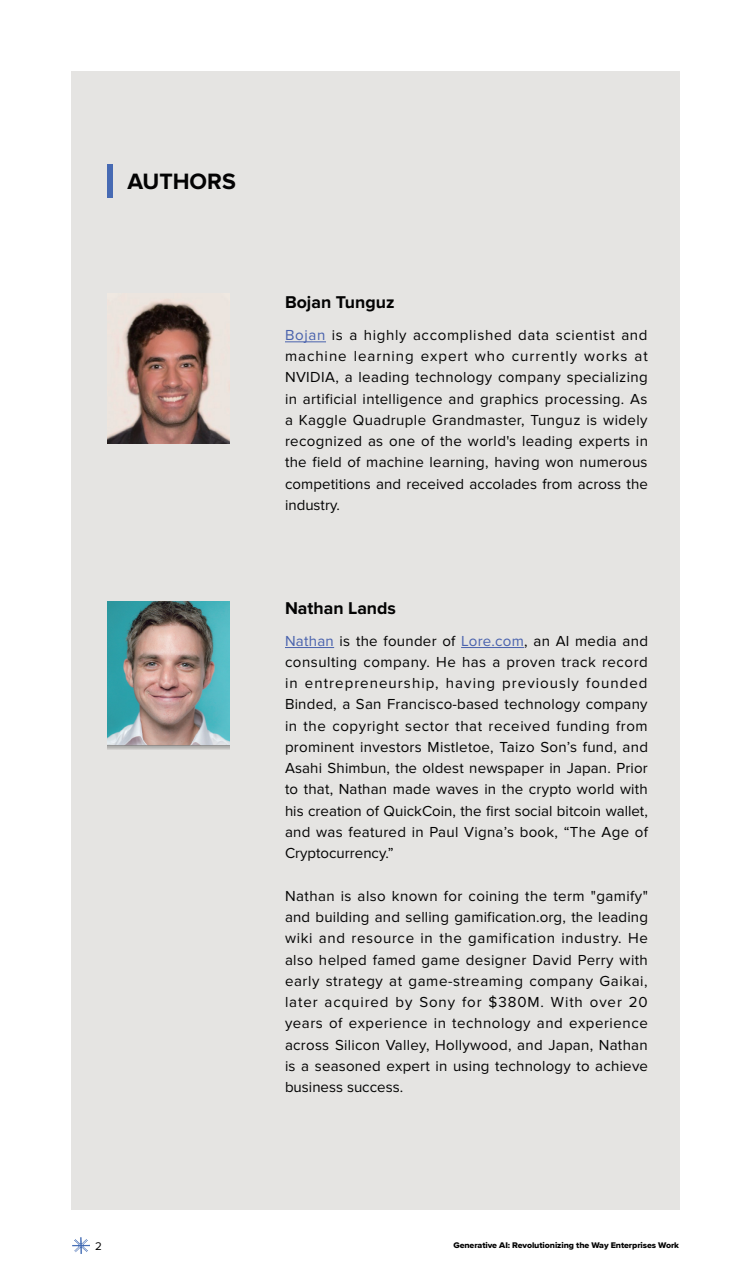
<style>
.page{position:relative;width:750px;height:1281px;background:#fff}
.page>*{position:absolute;margin:0;border:0;box-sizing:border-box;transform-origin:0 0}
.t1{font:700 23px "Proxima Nova";color:#030303}
.t2{font:700 17.75px "Proxima Nova";color:#030303}
.t3{font:15px/21.2px "Proxima Nova";letter-spacing:.025em;color:#030303}
.t4{font:15px/21.2px "Proxima Nova";letter-spacing:.045em;color:#030303;text-align:right}
.t5{font:15px "Proxima Nova";letter-spacing:.07em;color:#030303}
.t6{font:15px "Proxima Nova";letter-spacing:.065em;color:#030303}
.t7{font:15px "Proxima Nova";letter-spacing:.06em;color:#030303}
.t8{font:11.5px "Proxima Nova";color:#030303}
.t9{font:8.5px "Proxima Nova Extrabld";letter-spacing:-.01em;color:#030303;scale:1.04 1}
.s1{color:#4962ad}
</style>
<div class="page">
<div style="left:71px;top:71px;width:608px;height:1138px;background:#e5e4e2"></div>
<img style="left:108px;top:299px;width:122px;height:144px">
<img style="left:108px;top:601px;width:122px;height:149px">
<hr style="left:285px;top:342px;width:41px;height:1px;background:#4962ad">
<hr style="left:285px;top:647px;width:49px;height:1px;background:#4962ad">
<hr style="left:461px;top:647px;width:63px;height:1px;background:#4962ad">
<div style="left:108px;top:164px;width:5px;height:34px;background:#476ab3"></div>
<img style="left:73px;top:1237px;width:16px;height:16px">
<h1 class="t1" style="left:128px;top:168px;width:110px">AUTHORS</h1>
<p class="t2" style="left:285px;top:292px;width:111px">Bojan Tunguz</p>
<p class="t4" style="left:285px;top:324px;width:364px"><span class="s1">Bojan</span> is a highly accomplished data scientist and at</p>
<p class="t3" style="left:285px;top:346px;width:365px">machine<br>NVIDIA a, leading technology company specializing in artificial intelligence and graphics processing. As a Kaggle Quadruple Grandmaster, Tunguz is widely recognized as one of the world s' leading experts in the field of machine learning, having won numerous competitions and received accolades from across the industry.</p>
<p class="t6" style="left:354px;top:347px;width:62px">learning</p>
<p class="t3" style="left:475px;top:346px;width:31px">who</p>
<p class="t6" style="left:512px;top:347px;width:67px">currently</p>
<p class="t3" style="left:584px;top:346px;width:45px">works</p>
<p class="t3" style="left:421px;top:346px;width:49px">expert</p>
<p class="t2" style="left:285px;top:598px;width:113px">Nathan Lands</p>
<p class="t3" style="left:285px;top:630px;width:365px;text-align:right"><span class="s1">Nathan</span> is the founder of <span class="s1">Lore.com</span>, an AI media and consulting company. He has a proven track record founded</p>
<p class="t5" style="left:305px;top:674px;width:135px">entrepreneurship,</p>
<p class="t3" style="left:446px;top:672px;width:51px">having</p>
<p class="t5" style="left:502px;top:674px;width:78px">previously</p>
<p class="t3" style="left:285px;top:672px;width:365px">in<br>Binded a, San Francisco-based technology company in the copyright sector that received funding from prominent investors Mistletoe, Taizo Son s’ fund, and Asahi Shimbun, the oldest newspaper in Japan. Prior to that, Nathan made waves in the crypto world with his creation of QuickCoin, the first social bitcoin wallet, and was featured in Paul Vigna s’ book, “The Age of Cryptocurrency“.</p>
<p class="t3" style="left:285px;top:885px;width:365px;text-align:right">Nathan is also known for coining the term "gamify" and building and selling gamification.org, the leading wiki and resource in the gamification industry. He also helped famed game designer David Perry with early strategy at game-streaming company Gaikai, 20</p>
<p class="t3" style="left:489px;top:991px;width:57px">$380M.</p>
<p class="t3" style="left:419px;top:991px;width:37px">Sony</p>
<p class="t3" style="left:462px;top:991px;width:21px">for</p>
<p class="t3" style="left:285px;top:991px;width:365px">later<br>years of experience in technology and experience across Silicon Valley, Hollywood, and Japan, Nathan is a seasoned expert in using technology to achieve business success.</p>
<p class="t7" style="left:325px;top:993px;width:65px">acquired</p>
<p class="t3" style="left:396px;top:991px;width:18px">by</p>
<p class="t3" style="left:551px;top:991px;width:34px">With</p>
<p class="t3" style="left:590px;top:991px;width:34px">over</p>
<p class="t8" style="left:95px;top:1239px;width:8px">2</p>
<p class="t9" style="left:453px;top:1238px;width:219px">Generative AI: Revolutionizing the Way Enterprises Work</p>
</div>
